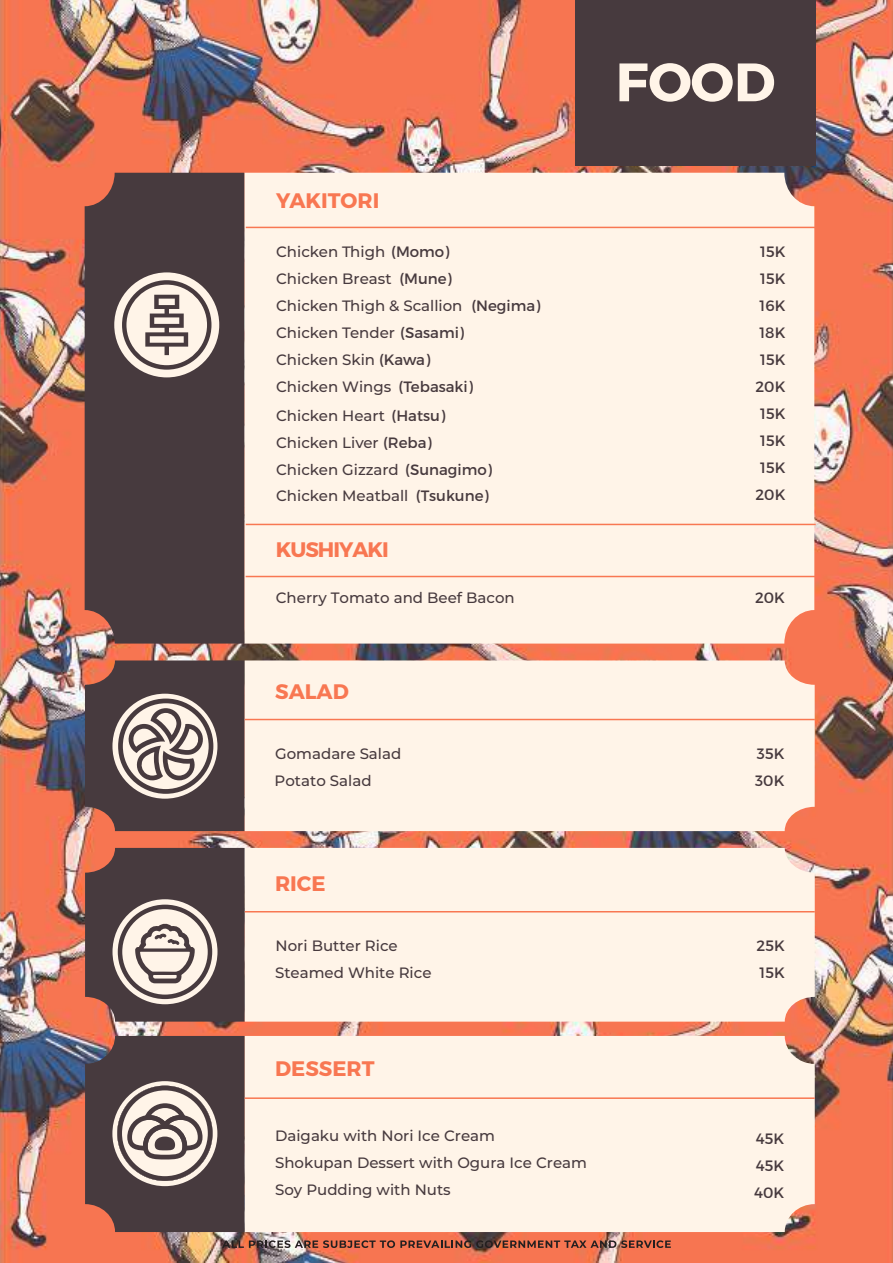
<style>
.page{position:relative;width:893px;height:1263px;background:#fff}
.page>*{position:absolute;margin:0;border:0;box-sizing:border-box;transform-origin:0 0}
.t1{font:700 54px "Montserrat";color:#fff4e8}
.t2{font:700 21px "Montserrat";color:#f87752}
.t3{font:700 21px "Montserrat";letter-spacing:-.05em;color:#f87752}
.t4{font:500 15px/27px "Montserrat";color:#473a3e}
.t5{font:15px/27px "Montserrat";color:#473a3e}
.s1{font-weight:400}
</style>
<div class="page">
<img style="left:0;top:0;width:893px;height:1263px">
<svg style="left:222px;top:1240px;width:449px;height:8px"></svg>
<div style="left:575px;top:0;width:241px;height:166px;background:#473a3e"></div>
<div style="left:244px;top:173px;width:570px;height:471px;background:#fff4e8"></div>
<div style="left:85px;top:173px;width:159px;height:470px;background:#473a3e"></div>
<hr style="left:246px;top:227px;width:570px;height:1px;background:#f87752">
<div style="left:114px;top:272px;width:105px;height:105px;background:#fff4e8;border-radius:50%"></div>
<svg style="left:122px;top:280px;width:89px;height:90px"></svg>
<hr style="left:246px;top:576px;width:570px;height:1px;background:#f87752">
<hr style="left:246px;top:524px;width:570px;height:1px;background:#f87752">
<div style="left:245px;top:1036px;width:570px;height:196px;background:#fff4e8"></div>
<hr style="left:245px;top:1097px;width:570px;height:2px;background:#f87752">
<svg style="left:85px;top:1036px;width:160px;height:196px"></svg>
<div style="left:245px;top:848px;width:570px;height:174px;background:#fff4e8"></div>
<hr style="left:245px;top:911px;width:570px;height:1px;background:#f87752">
<div style="left:245px;top:660px;width:570px;height:171px;background:#fff4e8"></div>
<hr style="left:245px;top:719px;width:570px;height:1px;background:#f87752">
<svg style="left:85px;top:645px;width:160px;height:377px"></svg>
<h2 class="t2" style="left:276px;top:187px;width:105px">YAKITORI</h2>
<p class="t4" style="left:276px;top:238px;width:177px;text-align:right">Chicken Thigh <span class="s1">(Momo) (Mune)</span></p>
<p class="t4" style="left:276px;top:265px;width:188px">Chicken Breast<br>Chicken Thigh &amp; Scallion</p>
<p class="t5" style="left:471px;top:292px;width:70px">(Negima)</p>
<p class="t4" style="left:276px;top:319px;width:189px">Chicken Tender <span class="s1">(Sasami)</span></p>
<p class="t4" style="left:276px;top:346px;width:156px">Chicken Skin <span class="s1">(Kawa)</span></p>
<p class="t5" style="left:399px;top:373px;width:76px">(Tebasaki)</p>
<p class="t4" style="left:276px;top:401px;width:217px">Chicken Heart <span class="s1">(Hatsu)<br></span>Chicken Liver <span class="s1">(Reba)<br></span>Chicken Gizzard <span class="s1">(Sunagimo)</span></p>
<p class="t4" style="left:276px;top:373px;width:117px">Chicken Wings</p>
<p class="t4" style="left:276px;top:482px;width:214px">Chicken Meatball <span class="s1">(Tsukune)</span></p>
<h1 class="t1" style="left:616px;top:49px;width:161px">FOOD</h1>
<p class="t5" style="left:755px;top:238px;width:31px;text-align:center">15K<br>15K<br>16K<br>18K<br>15K<br>20K<br>15K<br>15K<br>15K<br>20K</p>
<h2 class="t3" style="left:276px;top:536px;width:114px">KUSHIYAKI</h2>
<p class="t4" style="left:276px;top:583px;width:241px">Cherry Tomato and Beef Bacon</p>
<p class="t5" style="left:755px;top:584px;width:31px">20K</p>
<h2 class="t2" style="left:275px;top:679px;width:75px">SALAD</h2>
<p class="t4" style="left:275px;top:740px;width:128px">Gomadare Salad<br>Potato Salad</p>
<p class="t5" style="left:755px;top:740px;width:31px">35K<br>30K</p>
<h2 class="t2" style="left:275px;top:871px;width:52px">RICE</h2>
<p class="t4" style="left:275px;top:932px;width:158px">Nori Butter Rice<br>Steamed White Rice</p>
<p class="t5" style="left:757px;top:932px;width:30px">25K<br>15K</p>
<h2 class="t2" style="left:275px;top:1055px;width:101px">DESSERT</h2>
<p class="t4" style="left:275px;top:1122px;width:313px">Daigaku with Nori Ice Cream<br>Shokupan Dessert with Ogura Ice Cream<br>Soy Pudding with Nuts</p>
<p class="t5" style="left:754px;top:1125px;width:32px;text-align:justify">45K 45K 40K</p>
</div>
